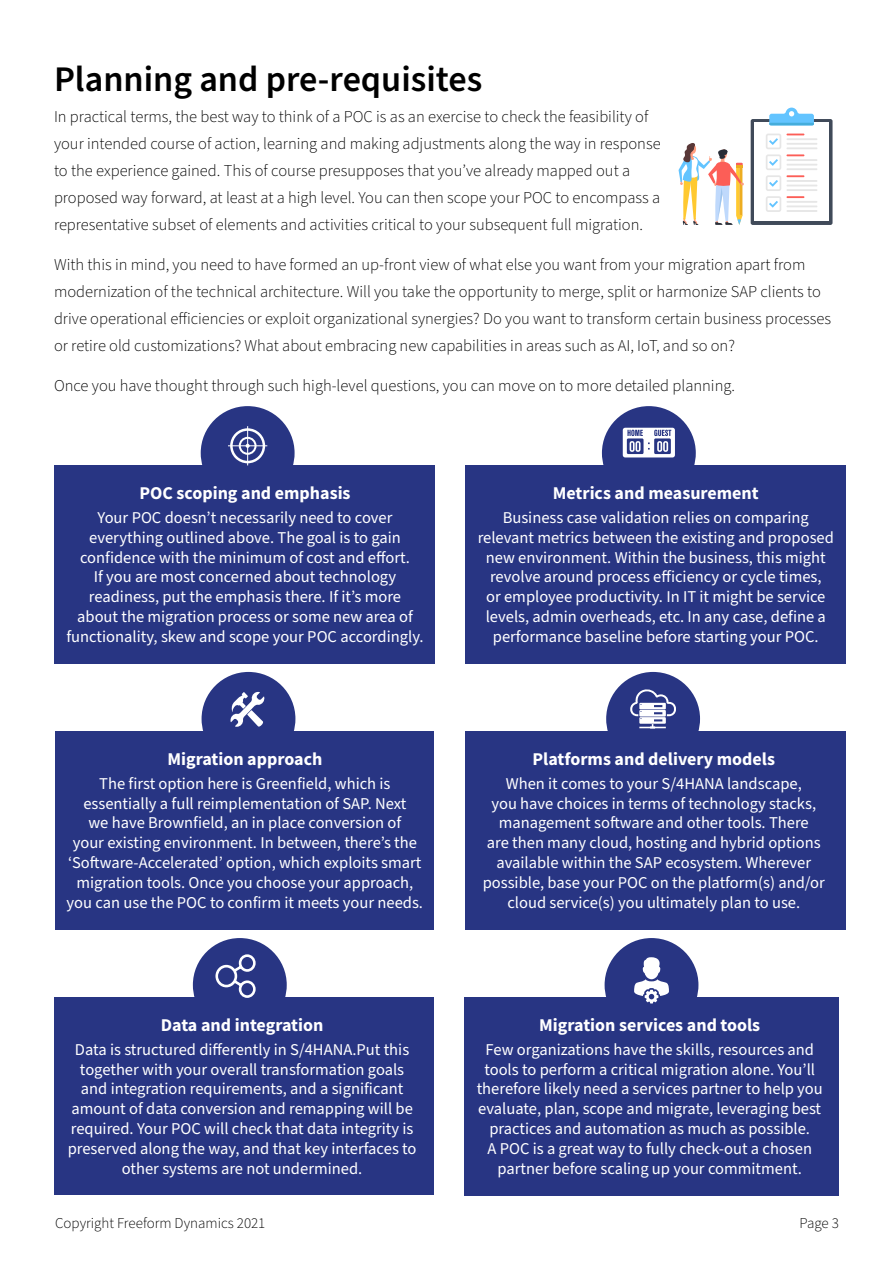
<style>
.page{position:relative;width:893px;height:1263px;background:#fff}
.page>*{position:absolute;margin:0;border:0;box-sizing:border-box;transform-origin:0 0}
.t1{font:600 36px "Source Sans Pro";color:#000}
.t2{font:700 18px "Source Sans Pro";color:#fff}
.t3{font:16.5px/19.8px "Source Sans Pro";color:#fff;text-align:center}
.t4{font:300 16.5px/27px "Source Sans Pro";color:#000}
.t5{font:300 15px "Source Sans Pro";color:#000}
</style>
<div class="page">
<div style="left:55px;top:997px;width:379px;height:197px;background:#283583"></div>
<div style="left:465px;top:997px;width:374px;height:198px;background:#283583"></div>
<div style="left:55px;top:731px;width:378px;height:198px;background:#283583"></div>
<div style="left:465px;top:731px;width:380px;height:198px;background:#283583"></div>
<div style="left:465px;top:465px;width:380px;height:198px;background:#283583"></div>
<div style="left:54px;top:465px;width:381px;height:198px;background:#283583"></div>
<svg style="left:202px;top:672px;width:93px;height:59px"></svg>
<svg style="left:605px;top:938px;width:93px;height:65px"></svg>
<svg style="left:193px;top:938px;width:94px;height:60px"></svg>
<svg style="left:201px;top:406px;width:94px;height:60px"></svg>
<svg style="left:602px;top:406px;width:94px;height:59px"></svg>
<svg style="left:606px;top:672px;width:94px;height:59px"></svg>
<div style="left:751px;top:119px;width:81px;height:106px;background:#404a59;border-radius:2px"></div>
<div style="left:754px;top:123px;width:75px;height:98px;background:#fff"></div>
<svg style="left:769px;top:108px;width:45px;height:17px"></svg>
<hr style="left:786px;top:138px;width:31px;height:2px;background:#e6e6e6">
<hr style="left:786px;top:143px;width:31px;height:2px;background:#e6e6e6">
<hr style="left:786px;top:147px;width:31px;height:2px;background:#e6e6e6">
<hr style="left:786px;top:159px;width:31px;height:2px;background:#e6e6e6">
<hr style="left:786px;top:164px;width:31px;height:2px;background:#e6e6e6">
<hr style="left:786px;top:168px;width:31px;height:2px;background:#e6e6e6">
<hr style="left:786px;top:180px;width:31px;height:2px;background:#e6e6e6">
<hr style="left:786px;top:185px;width:31px;height:1px;background:#e6e6e6">
<hr style="left:786px;top:189px;width:31px;height:2px;background:#e6e6e6">
<hr style="left:786px;top:201px;width:31px;height:2px;background:#e6e6e6">
<hr style="left:786px;top:205px;width:31px;height:2px;background:#e6e6e6">
<hr style="left:786px;top:210px;width:31px;height:2px;background:#e6e6e6">
<svg style="left:766px;top:134px;width:38px;height:78px"></svg>
<svg style="left:678px;top:143px;width:66px;height:82px"></svg>
<h1 class="t1" style="left:54px;top:55px;width:430px">Planning and pre-requisites</h1>
<p class="t4" style="left:54px;top:104px;width:608px">In practical terms, the best way to think of a POC is as an exercise to check the feasibility of your intended course of action, learning and making adjustments along the way in response to the experience gained. This of course presupposes that you’ve already mapped out a proposed way forward, at least at a high level. You can then scope your POC to encompass a representative subset of elements and activities critical to your subsequent full migration.</p>
<p class="t4" style="left:54px;top:251px;width:778px">With this in mind, you need to have formed an up-front view of what else you want from your migration apart from modernization of the technical architecture. Will you take the opportunity to merge, split or harmonize SAP clients to drive operational efficiencies or exploit organizational synergies? Do you want to transform certain business processes or retire old customizations? What about embracing new capabilities in areas such as AI, IoT, and so on?</p>
<p class="t4" style="left:54px;top:372px;width:682px">Once you have thought through such high-level questions, you can move on to more detailed planning.</p>
<p class="t2" style="left:139px;top:481px;width:213px">POC scoping and emphasis</p>
<p class="t3" style="left:66px;top:508px;width:359px">Your POC doesn’t necessarily need to cover everything outlined above. The goal is to gain confidence with the minimum of cost and effort.<br>If you are most concerned about technology readiness, put the emphasis there. If it’s more about the migration process or some new area of functionality, skew and scope your POC accordingly.</p>
<p class="t2" style="left:167px;top:746px;width:156px">Migration approach</p>
<p class="t3" style="left:67px;top:774px;width:358px">The first option here is Greenfield, which is essentially a full reimplementation of SAP. Next<br>we have Brownfield, an in place conversion of<br>your existing environment. In between, there’s the ‘Software-Accelerated’ option, which exploits smart migration tools. Once you choose your approach, you can use the POC to confirm it meets your needs.</p>
<p class="t2" style="left:161px;top:1012px;width:164px">Data and integration</p>
<p class="t3" style="left:68px;top:1040px;width:350px">Data is structured differently in S/4HANA.Put this together with your overall transformation goals and integration requirements, and a significant amount of data conversion and remapping will be required. Your POC will check that data integrity is preserved along the way, and that key interfaces to other systems are not undermined.</p>
<p class="t2" style="left:553px;top:481px;width:208px">Metrics and measurement</p>
<p class="t3" style="left:478px;top:508px;width:358px">Business case validation relies on comparing relevant metrics between the existing and proposed new environment. Within the business, this might revolve around process efficiency or cycle times,<br>or employee productivity. In IT it might be service levels, admin overheads, etc. In any case, define a performance baseline before starting your POC.</p>
<p class="t2" style="left:532px;top:746px;width:244px">Platforms and delivery models</p>
<p class="t3" style="left:483px;top:774px;width:344px">When it comes to your S/4HANA landscape,<br>you have choices in terms of technology stacks, management software and other tools. There<br>are then many cloud, hosting and hybrid options available within the SAP ecosystem. Wherever possible, base your POC on the platform(s) and/or cloud service(s) you ultimately plan to use.</p>
<p class="t2" style="left:539px;top:1012px;width:223px">Migration services and tools</p>
<p class="t3" style="left:477px;top:1040px;width:348px">Few organizations have the skills, resources and tools to perform a critical migration alone. You’ll therefore likely need a services partner to help you evaluate, plan, scope and migrate, leveraging best practices and automation as much as possible.<br>A POC is a great way to fully check-out a chosen partner before scaling up your commitment.</p>
<p class="t5" style="left:55px;top:1213px;width:212px">Copyright Freeform Dynamics 2021</p>
<p class="t5" style="left:800px;top:1213px;width:41px">Page 3</p>
</div>
